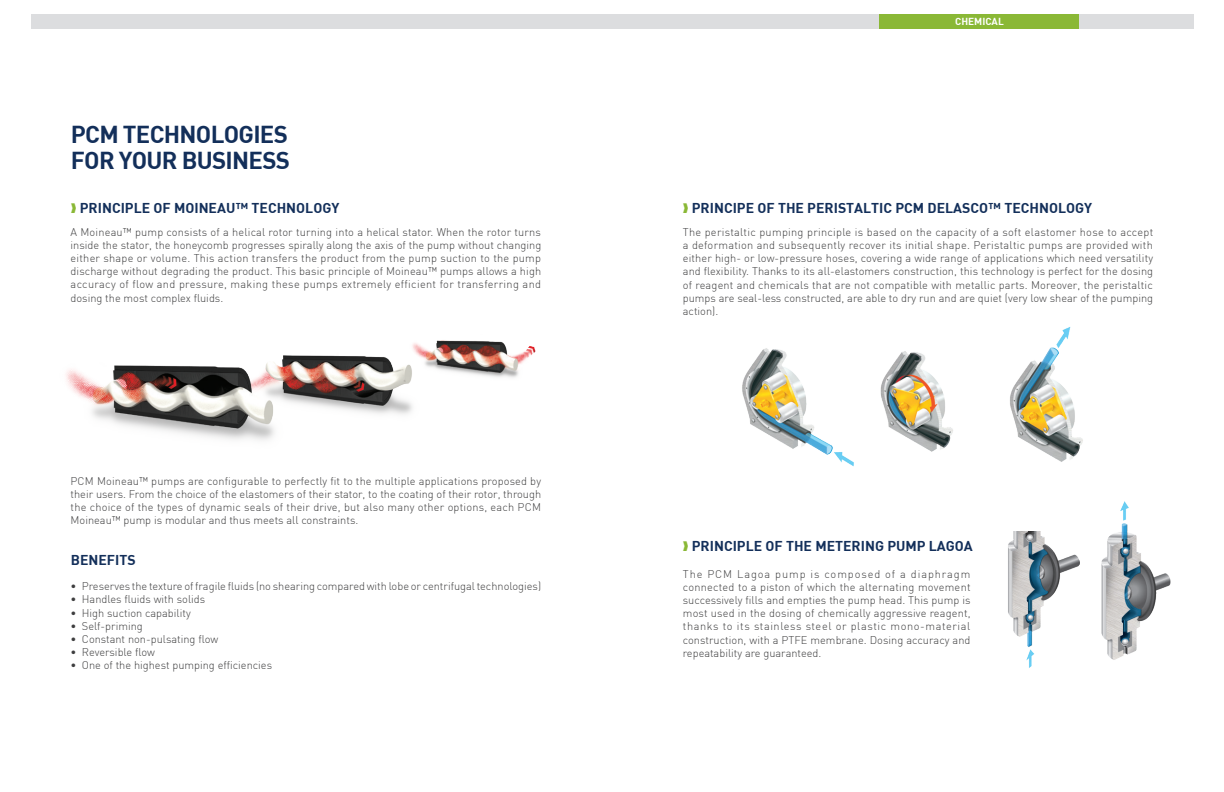
<style>
.page{position:relative;width:1224px;height:792px;background:#fff}
.page>*{position:absolute;margin:0;border:0;box-sizing:border-box;transform-origin:0 0}
.Normal_e{font:24px "DIN Bold";letter-spacing:-.03em;color:#132f5a}
.t1{font:14px "DIN Bold";color:#132f5a}
.Normal_e-2{font:300 11px/13.2px "DIN";color:#3e3e3f;text-align:justify}
.t2{font:10px "DIN Bold";color:#fff}
</style>
<div class="page">
<div style="left:31px;top:14px;width:1162px;height:14px;background:#dcdddf"></div>
<div style="left:879px;top:14px;width:200px;height:14px;background:#8ab836"></div>
<img style="left:880px;top:351px;width:73px;height:101px">
<img style="left:1010px;top:327px;width:73px;height:135px">
<img style="left:742px;top:348px;width:112px;height:119px">
<img style="left:448px;top:340px;width:88px;height:38px">
<img style="left:320px;top:340px;width:128px;height:75px">
<img style="left:1008px;top:532px;width:72px;height:136px">
<img style="left:1101px;top:501px;width:70px;height:159px">
<img style="left:66px;top:355px;width:254px;height:85px">
<p class="Normal_e" style="left:71px;top:118px;width:219px">PCM TECHNOLOGIES</p>
<p class="Normal_e" style="left:71px;top:144px;width:221px">FOR YOUR BUSINESS</p>
<p class="t1" style="left:80px;top:198px;width:261px">PRINCIPLE OF MOINEAU™ TECHNOLOGY</p>
<p class="Normal_e-2" style="left:71px;top:225px;width:472px">A Moineau™ pump consists of a helical rotor turning into a helical stator. When the rotor turns inside the stator, the honeycomb progresses spirally along the axis of the pump without changing either shape or volume. This action transfers the product from the pump suction to the pump discharge without degrading the product. This basic principle of Moineau™ pumps allows a high accuracy of flow and pressure, making these pumps extremely efficient for transferring and dosing the most complex fluids.</p>
<p class="Normal_e-2" style="left:71px;top:474px;width:472px">PCM Moineau™ pumps are configurable to perfectly fit to the multiple applications proposed by their users. From the choice of the elastomers of their stator, to the coating of their rotor, through the choice of the types of dynamic seals of their drive, but also many other options, each PCM Moineau™ pump is modular and thus meets all constraints.</p>
<p class="t1" style="left:71px;top:551px;width:66px">BENEFITS</p>
<p class="Normal_e-2" style="left:71px;top:579px;width:472px">• Preserves the texture of fragile fluids (no shearing compared with lobe or centrifugal technologies)</p>
<p class="Normal_e-2" style="left:71px;top:593px;width:136px">• Handles fluids with solids</p>
<p class="Normal_e-2" style="left:71px;top:606px;width:122px">• High suction capability</p>
<p class="Normal_e-2" style="left:71px;top:619px;width:74px">• Self-priming</p>
<p class="Normal_e-2" style="left:71px;top:632px;width:149px">• Constant non-pulsating flow</p>
<p class="Normal_e-2" style="left:71px;top:645px;width:86px">• Reversible flow</p>
<p class="Normal_e-2" style="left:71px;top:659px;width:203px">• One of the highest pumping efficiencies</p>
<p class="t2" style="left:955px;top:15px;width:50px">CHEMICAL</p>
<p class="t1" style="left:692px;top:198px;width:402px">PRINCIPE OF THE PERISTALTIC PCM DELASCO™ TECHNOLOGY</p>
<p class="Normal_e-2" style="left:683px;top:225px;width:472px">The peristaltic pumping principle is based on the capacity of a soft elastomer hose to accept a deformation and subsequently recover its initial shape. Peristaltic pumps are provided with either high- or low-pressure hoses, covering a wide range of applications which need versatility and flexibility. Thanks to its all-elastomers construction, this technology is perfect for the dosing of reagent and chemicals that are not compatible with metallic parts. Moreover, the peristaltic pumps are seal-less constructed, are able to dry run and are quiet (very low shear of the pumping action).</p>
<p class="t1" style="left:692px;top:537px;width:283px">PRINCIPLE OF THE METERING PUMP LAGOA</p>
<p class="Normal_e-2" style="left:683px;top:567px;width:289px">The PCM Lagoa pump is composed of a diaphragm connected to a piston of which the alternating movement successively fills and empties the pump head. This pump is most used in the dosing of chemically aggressive reagent, thanks to its stainless steel or plastic mono-material construction, with a PTFE membrane. Dosing accuracy and repeatability are guaranteed.</p>
</div>
